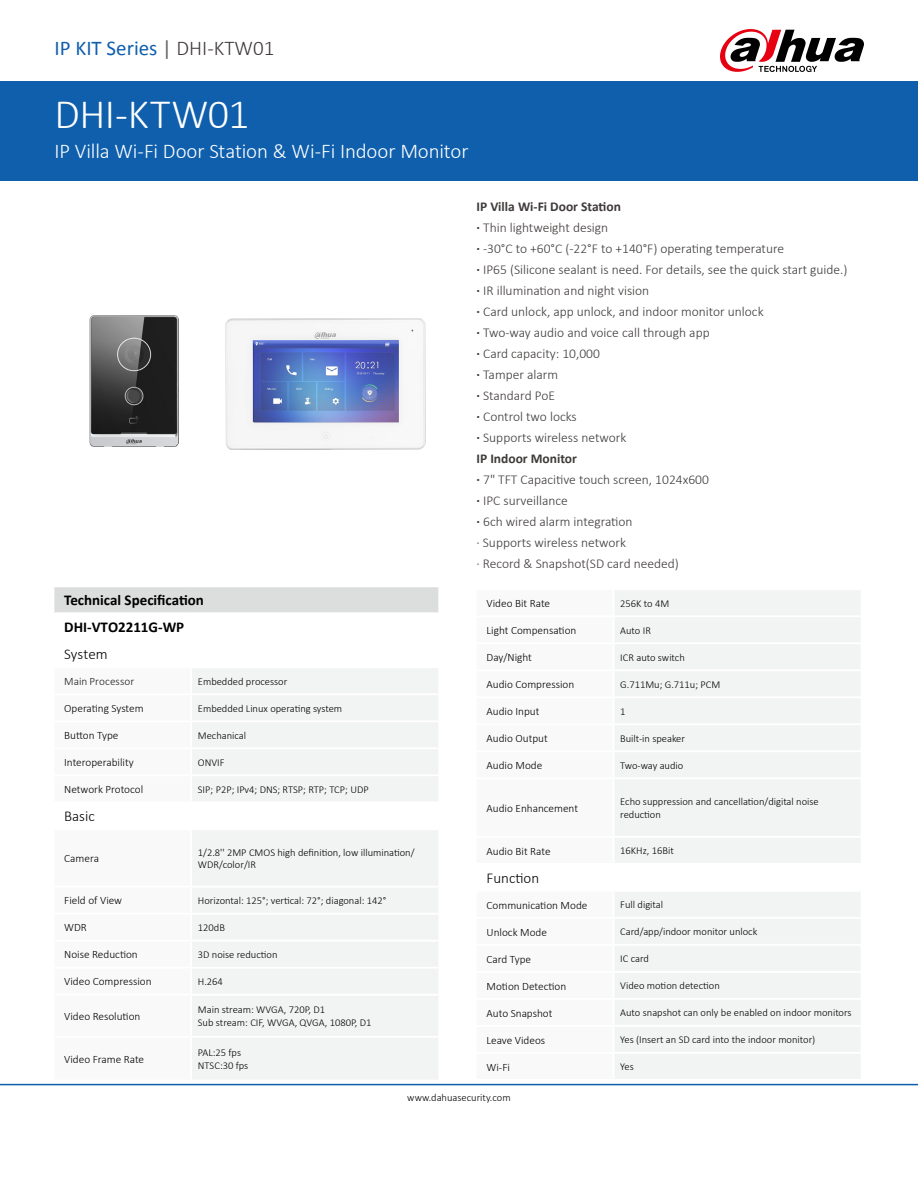
<style>
.page{position:relative;width:918px;height:1188px;background:#fff}
.page>*{position:absolute;margin:0;border:0;box-sizing:border-box;transform-origin:0 0}
.t1{font:300 42px "Calibri";letter-spacing:-.015em;color:#fff}
.t2{font:300 21px "Calibri";letter-spacing:-.005em;color:#fff}
.t3{font:21px "Calibri";color:#0f5fad}
.t4{font:700 15px/27px "Calibri";color:#000}
.t5{font:300 15px "Calibri";color:#000}
.t6{font:300 13.5px/21px "Calibri";color:#3e3a39}
.t7{font:300 11.25px "Calibri";color:#000}
.t8{font:300 11.25px "Calibri";letter-spacing:.005em;color:#1f1e1d}
.t9{font:300 10.5px/12.6px "Calibri";color:#000}
.s1{color:#656464}
.s2{font-weight:300;color:#3e3a39}
.s3{font-weight:700}
</style>
<div class="page">
<div style="left:0;top:81px;width:918px;height:100px;background:#0f5fad"></div>
<hr style="left:0;top:1084px;width:918px;height:1px;background:#0f5fad">
<svg style="left:720px;top:29px;width:144px;height:43px"></svg>
<div style="left:53px;top:586px;width:386px;height:27px;background:#dcdddd"></div>
<div style="left:53px;top:667px;width:138px;height:27px;background:#f9f9f9"></div>
<div style="left:191px;top:667px;width:248px;height:27px;background:#f2f3f3"></div>
<div style="left:192px;top:696px;width:246px;height:383px;background:#f2f3f3"></div>
<svg style="left:192px;top:803px;width:246px;height:25px"></svg>
<hr style="left:52px;top:585px;width:139px;height:2px;background:#fff">
<hr style="left:191px;top:585px;width:249px;height:2px;background:#fff">
<hr style="left:52px;top:587px;width:2px;height:25px;background:#fff">
<hr style="left:438px;top:587px;width:2px;height:25px;background:#fff">
<hr style="left:52px;top:612px;width:139px;height:2px;background:#fff">
<hr style="left:191px;top:612px;width:249px;height:2px;background:#fff">
<hr style="left:52px;top:666px;width:139px;height:2px;background:#fff">
<hr style="left:52px;top:668px;width:2px;height:25px;background:#fff">
<hr style="left:191px;top:666px;width:249px;height:2px;background:#fff">
<hr style="left:190px;top:668px;width:2px;height:25px;background:#fff">
<hr style="left:438px;top:668px;width:2px;height:25px;background:#fff">
<hr style="left:52px;top:693px;width:139px;height:2px;background:#fff">
<hr style="left:191px;top:693px;width:249px;height:2px;background:#fff">
<hr style="left:191px;top:720px;width:249px;height:2px;background:#fff">
<hr style="left:191px;top:747px;width:249px;height:2px;background:#fff">
<hr style="left:191px;top:774px;width:249px;height:2px;background:#fff">
<hr style="left:191px;top:801px;width:249px;height:2px;background:#fff">
<hr style="left:191px;top:828px;width:249px;height:2px;background:#fff">
<hr style="left:191px;top:886px;width:249px;height:2px;background:#fff">
<hr style="left:191px;top:913px;width:249px;height:2px;background:#fff">
<hr style="left:191px;top:940px;width:249px;height:2px;background:#fff">
<hr style="left:191px;top:967px;width:249px;height:2px;background:#fff">
<hr style="left:191px;top:994px;width:249px;height:2px;background:#fff">
<hr style="left:191px;top:1036px;width:249px;height:2px;background:#fff">
<div style="left:615px;top:591px;width:245px;height:245px;background:#f2f3f3"></div>
<hr style="left:614px;top:615px;width:249px;height:2px;background:#fff">
<hr style="left:614px;top:642px;width:249px;height:2px;background:#fff">
<hr style="left:614px;top:669px;width:249px;height:2px;background:#fff">
<hr style="left:614px;top:696px;width:249px;height:2px;background:#fff">
<hr style="left:614px;top:723px;width:249px;height:2px;background:#fff">
<hr style="left:614px;top:750px;width:249px;height:2px;background:#fff">
<hr style="left:614px;top:777px;width:249px;height:2px;background:#fff">
<svg style="left:615px;top:838px;width:245px;height:241px"></svg>
<img style="left:90px;top:315px;width:88px;height:132px">
<img style="left:225px;top:319px;width:200px;height:130px">
<h2 class="t3" style="left:55px;top:35px;width:221px">IP KIT Series <span class="s1">|</span> <span class="s2">DHI-KTW01</span></h2>
<h1 class="t1" style="left:55px;top:88px;width:196px">DHI-KTW01</h1>
<h2 class="t2" style="left:55px;top:138px;width:416px">IP Villa Wi-Fi Door Station &amp; Wi-Fi Indoor Monitor</h2>
<h3 class="t4" style="left:64px;top:587px;width:141px">Technical Specification<br>DHI-VTO2211G-WP</h3>
<h3 class="t5" style="left:64px;top:645px;width:45px">System</h3>
<p class="t8" style="left:64px;top:674px;width:72px">Main Processor</p>
<p class="t9" style="left:198px;top:675px;width:91px">Embedded processor</p>
<p class="t7" style="left:64px;top:701px;width:81px">Operating System</p>
<p class="t9" style="left:198px;top:702px;width:146px">Embedded Linux operating system</p>
<p class="t7" style="left:64px;top:728px;width:56px">Button Type</p>
<p class="t9" style="left:198px;top:729px;width:50px">Mechanical</p>
<p class="t7" style="left:64px;top:755px;width:71px">Interoperability</p>
<p class="t9" style="left:198px;top:756px;width:28px">ONVIF</p>
<p class="t7" style="left:64px;top:782px;width:80px">Network Protocol</p>
<p class="t9" style="left:198px;top:783px;width:172px">SIP; P2P; IPv4; DNS; RTSP; RTP; TCP; UDP</p>
<h3 class="t5" style="left:64px;top:807px;width:32px">Basic</h3>
<p class="t7" style="left:64px;top:851px;width:36px">Camera</p>
<p class="t9" style="left:198px;top:846px;width:218px">1/2.8'' 2MP CMOS high definition, low illumination/<br>WDR/color/IR</p>
<p class="t7" style="left:64px;top:894px;width:59px">Field of View</p>
<p class="t9" style="left:198px;top:894px;width:190px">Horizontal: 125°; vertical: 72°; diagonal: 142°</p>
<p class="t7" style="left:64px;top:921px;width:24px">WDR</p>
<p class="t9" style="left:198px;top:921px;width:29px">120dB</p>
<p class="t7" style="left:64px;top:948px;width:75px">Noise Reduction</p>
<p class="t9" style="left:198px;top:948px;width:81px">3D noise reduction</p>
<p class="t7" style="left:64px;top:975px;width:89px">Video Compression</p>
<p class="t9" style="left:198px;top:975px;width:27px">H.264</p>
<p class="t7" style="left:64px;top:1009px;width:78px">Video Resolution</p>
<p class="t9" style="left:198px;top:1003px;width:175px">Main stream: WVGA, 720P, D1<br>Sub stream: CIF, WVGA, QVGA, 1080P, D1</p>
<p class="t7" style="left:64px;top:1052px;width:81px">Video Frame Rate</p>
<p class="t9" style="left:198px;top:1046px;width:52px">PAL:25 fps<br>NTSC:30 fps</p>
<p class="t6" style="left:477px;top:196px;width:373px"><span class="s3">IP Villa Wi-Fi Door Station<br>·</span> Thin lightweight design<br><span class="s3">·</span> -30°C to +60°C (-22°F to +140°F) operating temperature<br><span class="s3">·</span> IP65 (Silicone sealant is need. For details, see the quick start guide.) <span class="s3">·</span> IR illumination and night vision<br><span class="s3">·</span> Card unlock, app unlock, and indoor monitor unlock<br><span class="s3">·</span> Two-way audio and voice call through app<br><span class="s3">·</span> Card capacity: 10,000<br><span class="s3">·</span> Tamper alarm<br><span class="s3">·</span> Standard PoE<br><span class="s3">·</span> Control two locks<br><span class="s3">·</span> Supports wireless network<br><span class="s3">IP Indoor Monitor<br>·</span> 7" TFT Capacitive touch screen, 1024x600<br><span class="s3">·</span> IPC surveillance<br><span class="s3">·</span> 6ch wired alarm integration<br>· Supports wireless network<br>· Record &amp; Snapshot(SD card needed)</p>
<p class="t7" style="left:487px;top:596px;width:65px">Video Bit Rate</p>
<p class="t9" style="left:620px;top:597px;width:51px">256K to 4M</p>
<p class="t7" style="left:487px;top:623px;width:91px">Light Compensation</p>
<p class="t9" style="left:620px;top:624px;width:32px">Auto IR</p>
<p class="t7" style="left:487px;top:650px;width:47px">Day/Night</p>
<p class="t9" style="left:620px;top:651px;width:66px">ICR auto switch</p>
<p class="t7" style="left:487px;top:677px;width:89px">Audio Compression</p>
<p class="t9" style="left:620px;top:678px;width:102px">G.711Mu; G.711u; PCM</p>
<p class="t7" style="left:487px;top:704px;width:54px">Audio Input</p>
<p class="t9" style="left:620px;top:705px;width:7px">1</p>
<p class="t7" style="left:487px;top:731px;width:63px">Audio Output</p>
<p class="t9" style="left:620px;top:732px;width:66px">Built-in speaker</p>
<p class="t7" style="left:487px;top:758px;width:57px">Audio Mode</p>
<p class="t9" style="left:620px;top:759px;width:65px">Two-way audio</p>
<p class="t7" style="left:487px;top:801px;width:93px">Audio Enhancement</p>
<p class="t9" style="left:620px;top:795px;width:200px">Echo suppression and cancellation/digital noise reduction</p>
<p class="t7" style="left:487px;top:844px;width:65px">Audio Bit Rate</p>
<p class="t9" style="left:620px;top:844px;width:55px">16KHz, 16Bit</p>
<h3 class="t5" style="left:487px;top:869px;width:54px">Function</h3>
<p class="t7" style="left:487px;top:898px;width:102px">Communication Mode</p>
<p class="t9" style="left:620px;top:898px;width:44px">Full digital</p>
<p class="t7" style="left:487px;top:925px;width:62px">Unlock Mode</p>
<p class="t9" style="left:620px;top:925px;width:139px">Card/app/indoor monitor unlock</p>
<p class="t7" style="left:487px;top:952px;width:46px">Card Type</p>
<p class="t9" style="left:620px;top:952px;width:30px">IC card</p>
<p class="t7" style="left:487px;top:979px;width:81px">Motion Detection</p>
<p class="t9" style="left:620px;top:979px;width:101px">Video motion detection</p>
<p class="t7" style="left:487px;top:1006px;width:67px">Auto Snapshot</p>
<p class="t9" style="left:620px;top:1006px;width:233px">Auto snapshot can only be enabled on indoor monitors</p>
<p class="t7" style="left:487px;top:1033px;width:60px">Leave Videos</p>
<p class="t9" style="left:620px;top:1033px;width:197px">Yes (Insert an SD card into the indoor monitor)</p>
<p class="t7" style="left:487px;top:1060px;width:25px">Wi-Fi</p>
<p class="t9" style="left:620px;top:1060px;width:15px">Yes</p>
<p class="t9" style="left:407px;top:1091px;width:105px">www.dahuasecurity.com</p>
</div>
